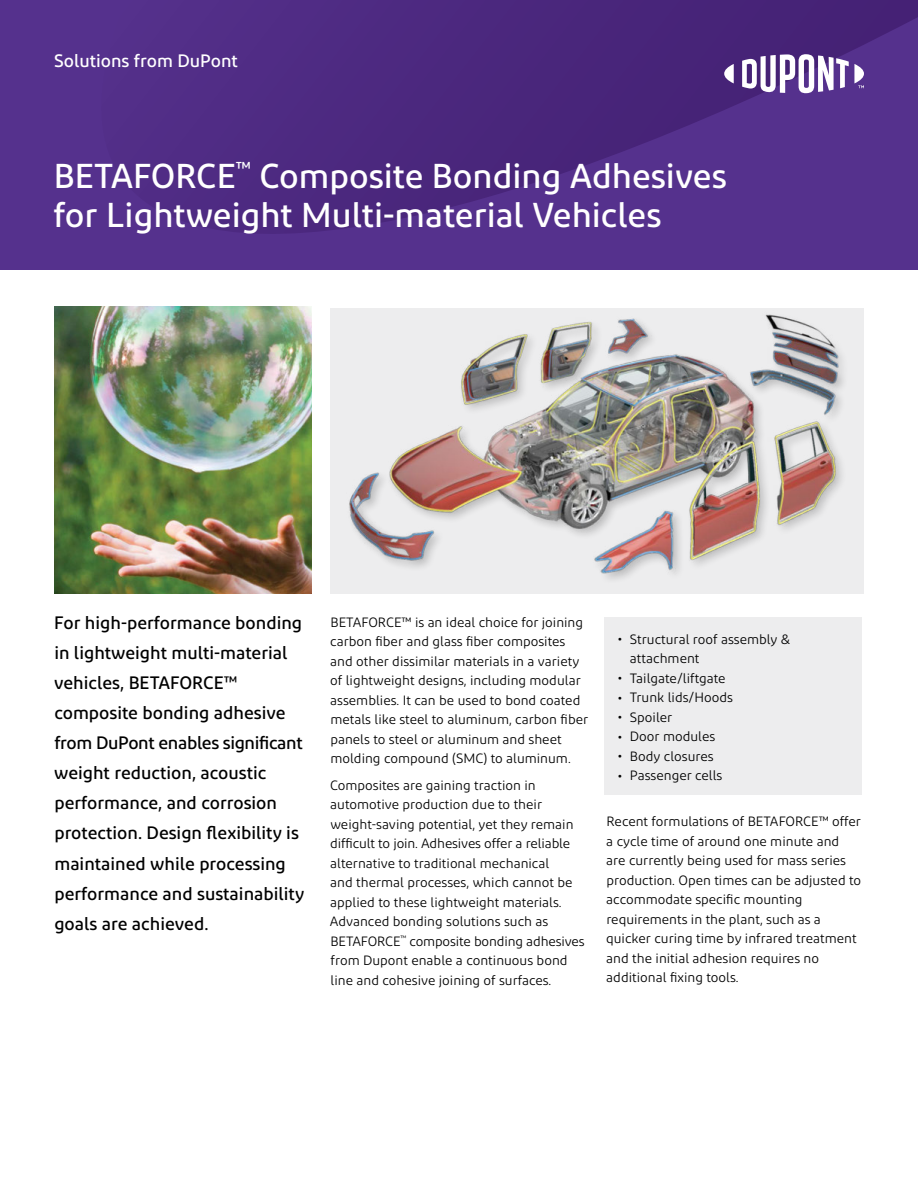
<style>
.page{position:relative;width:918px;height:1188px;background:#fff}
.page>*{position:absolute;margin:0;border:0;box-sizing:border-box;transform-origin:0 0}
.t1{font:500 34.5px/39px "Diodrum";color:#fff}
.t2{font:500 18px/30px "Diodrum";color:#000}
.t3{font:500 18px "Diodrum";color:#fff}
.t4{font:13.5px/19.5px "Diodrum";color:#000}
.s1{font-size:16.5px}
</style>
<div class="page">
<div style="left:0;top:0;width:918px;height:270px;background:#55318d"></div>
<svg style="left:202px;top:0;width:716px;height:234px"></svg>
<svg style="left:724px;top:64px;width:10px;height:19px"></svg>
<svg style="left:742px;top:54px;width:122px;height:39px"></svg>
<div style="left:604px;top:617px;width:258px;height:177px;background:#ededee"></div>
<img style="left:335px;top:308px;width:529px;height:286px">
<img style="left:54px;top:306px;width:258px;height:288px">
<h2 class="t3" style="left:54px;top:49px;width:185px">Solutions from DuPont</h2>
<h1 class="t1" style="left:54px;top:155px;width:675px">BETAFORCE<sup>™</sup> Composite Bonding Adhesives for Lightweight Multi-material Vehicles</h1>
<p class="t2" style="left:54px;top:608px;width:252px">For high-performance bonding in lightweight multi-material vehicles, BETAFORCE™ composite bonding adhesive from DuPont enables significant weight reduction, acoustic performance, and corrosion protection. Design flexibility is maintained while processing performance and sustainability goals are achieved.</p>
<p class="t4" style="left:330px;top:612px;width:259px">BETAFORCE™ is an ideal choice for joining carbon fiber and glass fiber composites and other dissimilar materials in a variety of lightweight designs, including modular assemblies. It can be used to bond coated metals like steel to aluminum, carbon fiber panels to steel or aluminum and sheet molding compound (SMC) to aluminum.</p>
<p class="t4" style="left:330px;top:775px;width:256px">Composites are gaining traction in automotive production due to their weight-saving potential, yet they remain difficult to join. Adhesives offer a reliable alternative to traditional mechanical<br>and thermal processes, which cannot be applied to these lightweight materials.<br>Advanced bonding solutions such as BETAFORCE<sup>™</sup> composite bonding adhesives from Dupont enable a continuous bond line and cohesive joining of surfaces.</p>
<p class="t4" style="left:630px;top:629px;width:162px;text-indent:-12px"><span class="s1">•</span> Structural roof assembly &amp; attachment</p>
<p class="t4" style="left:618px;top:668px;width:109px"><span class="s1">•</span> Tailgate/liftgate</p>
<p class="t4" style="left:618px;top:687px;width:117px"><span class="s1">•</span> Trunk lids/Hoods</p>
<p class="t4" style="left:618px;top:707px;width:56px"><span class="s1">•</span> Spoiler</p>
<p class="t4" style="left:618px;top:726px;width:99px"><span class="s1">•</span> Door modules</p>
<p class="t4" style="left:618px;top:746px;width:97px"><span class="s1">•</span> Body closures</p>
<p class="t4" style="left:618px;top:765px;width:106px"><span class="s1">•</span> Passenger cells</p>
<p class="t4" style="left:606px;top:811px;width:257px">Recent formulations of BETAFORCE™ offer a cycle time of around one minute and are currently being used for mass series production. Open times can be adjusted to accommodate specific mounting requirements in the plant, such as a quicker curing time by infrared treatment and the initial adhesion requires no additional fixing tools.</p>
</div>
